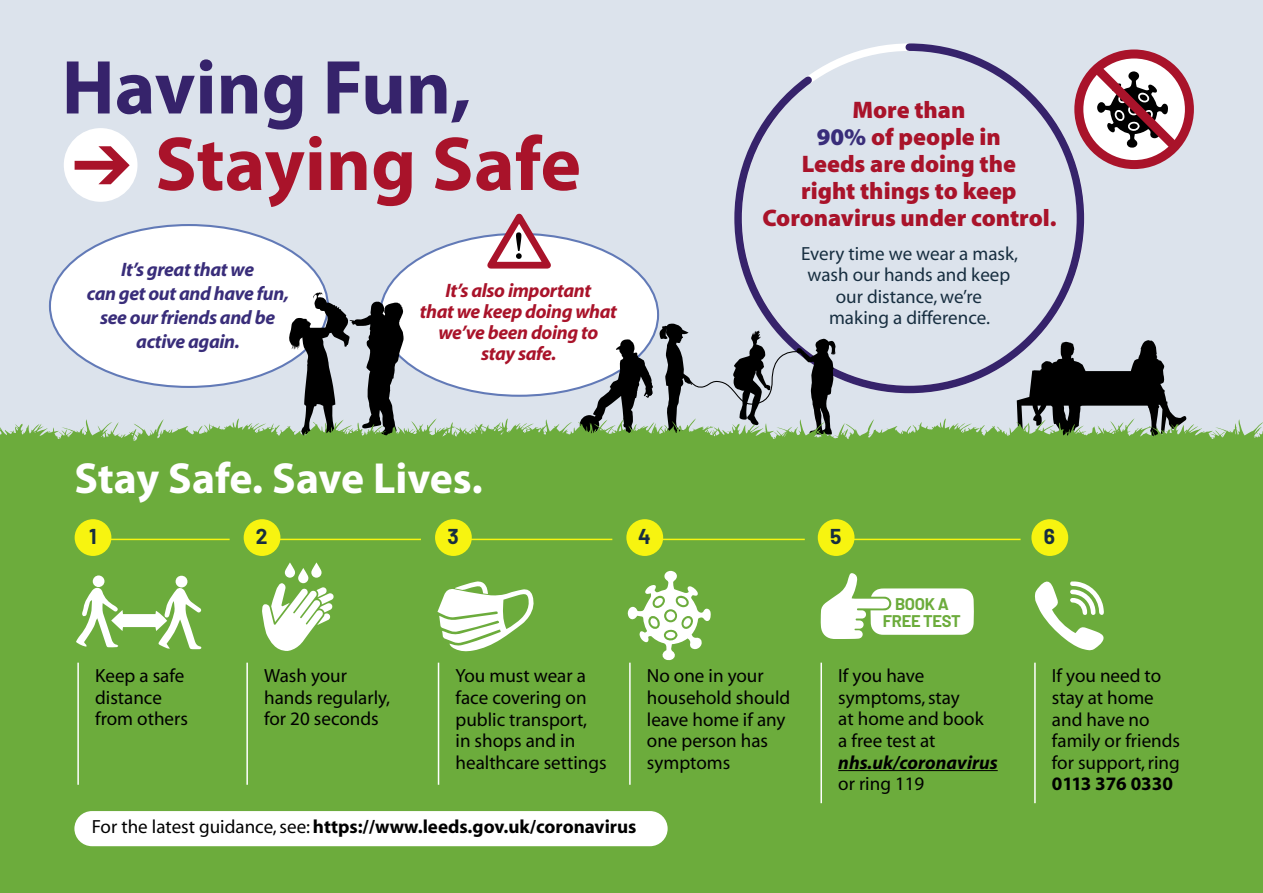
<style>
.page{position:relative;width:1263px;height:893px;background:#fff}
.page>*{position:absolute;margin:0;border:0;box-sizing:border-box;transform-origin:0 0}
.t1{font:700 77.1px "Myriad Pro";color:#a9132a}
.t2{font:700 77.1px "Myriad Pro";color:#36236b}
.t3{font:700 43.65px "Myriad Pro";color:#fff}
.t4{font:24px/27px "Myriad Black Norm";color:#a9132a;text-align:center}
.t5{font:700 21px "Barlow";color:#172e40}
.t6{font:19.5px/24px "Myriad Bold Norm It";letter-spacing:-.02em;color:#392d7a;text-align:center}
.t7{font:19.5px/21px "Myriad Bold Norm It";letter-spacing:-.02em;color:#a9132a;text-align:center}
.t8{font:19.05px/21.6px "Myriad";color:#000}
.t9{font:19.05px/21.6px "Myriad";color:#172e40;text-align:center}
.t10{font:19.05px "Myriad Bold Norm";color:#000}
.t11{font:19.05px "Myriad Bold Norm It";color:#000}
.t12{font:700 16.5px/16.5px "Barlow";letter-spacing:-.02em;color:#6cac3c;text-align:center}
.s1{color:#392d7a}
.s2{font-family:"Myriad"}
</style>
<div class="page">
<div style="left:0;top:0;width:1263px;height:480px;background:#dce3ec"></div>
<div style="left:380px;top:234px;width:278px;height:162px;background:#fff;border-radius:50%"></div>
<svg style="left:481px;top:213px;width:78px;height:56px"></svg>
<svg style="left:734px;top:43px;width:351px;height:351px"></svg>
<div style="left:50px;top:225px;width:278px;height:162px;background:#fff;border-radius:50%"></div>
<svg style="left:288px;top:292px;width:116px;height:126px"></svg>
<div style="left:0;top:487px;width:1263px;height:406px;background:#6cac3c"></div>
<svg style="left:76px;top:586px;width:126px;height:63px"></svg>
<div style="left:176px;top:576px;width:11px;height:11px;background:#fff;border-radius:50%"></div>
<div style="left:93px;top:575px;width:12px;height:12px;background:#fff;border-radius:50%"></div>
<svg style="left:437px;top:581px;width:97px;height:71px"></svg>
<svg style="left:627px;top:571px;width:84px;height:89px"></svg>
<svg style="left:1035px;top:581px;width:69px;height:69px"></svg>
<svg style="left:262px;top:562px;width:72px;height:89px"></svg>
<hr style="left:838px;top:770px;width:160px;height:1px;background:#000">
<hr style="left:77px;top:663px;width:2px;height:122px;background:#fff">
<hr style="left:246px;top:663px;width:2px;height:122px;background:#fff">
<hr style="left:438px;top:663px;width:1px;height:122px;background:#fff">
<hr style="left:629px;top:663px;width:2px;height:122px;background:#fff">
<hr style="left:820px;top:663px;width:2px;height:140px;background:#fff">
<hr style="left:1034px;top:663px;width:2px;height:140px;background:#fff">
<div style="left:75px;top:519px;width:36px;height:37px;background:#f7f410;border-radius:50%"></div>
<div style="left:244px;top:519px;width:36px;height:37px;background:#f7f410;border-radius:50%"></div>
<div style="left:435px;top:519px;width:37px;height:37px;background:#f7f410;border-radius:50%"></div>
<div style="left:626px;top:519px;width:37px;height:37px;background:#f7f410;border-radius:50%"></div>
<div style="left:818px;top:519px;width:36px;height:37px;background:#f7f410;border-radius:50%"></div>
<div style="left:1031px;top:519px;width:37px;height:37px;background:#f7f410;border-radius:50%"></div>
<svg style="left:820px;top:573px;width:154px;height:66px"></svg>
<hr style="left:104px;top:539px;width:126px;height:1px;background:#f7f410">
<hr style="left:274px;top:539px;width:147px;height:1px;background:#f7f410">
<hr style="left:466px;top:539px;width:146px;height:1px;background:#f7f410">
<hr style="left:658px;top:539px;width:147px;height:1px;background:#f7f410">
<hr style="left:848px;top:539px;width:172px;height:1px;background:#f7f410">
<div style="left:1074px;top:50px;width:120px;height:119px;border:9px solid #a9132a;border-radius:50%"></div>
<svg style="left:1084px;top:56px;width:103px;height:103px;background:#bf999f"></svg>
<div style="left:64px;top:128px;width:73px;height:74px;background:#fff;border-radius:50%"></div>
<svg style="left:75px;top:146px;width:55px;height:38px"></svg>
<svg style="left:0;top:418px;width:1263px;height:69px;background:#7ab252"></svg>
<svg style="left:580px;top:323px;width:256px;height:112px"></svg>
<svg style="left:1017px;top:340px;width:170px;height:113px"></svg>
<div style="left:74px;top:811px;width:594px;height:35px;background:#fff;border-radius:18px"></div>
<h1 class="t2" style="left:62px;top:37px;width:411px">Having Fun,</h1>
<h1 class="t1" style="left:155px;top:114px;width:427px">Staying Safe</h1>
<p class="t6" style="left:87px;top:258px;width:204px">It’s great that we<br>can get out and have fun, see our friends and be active again.</p>
<p class="t7" style="left:420px;top:281px;width:199px">It’s also important<br>that we keep doing what we’ve been doing to stay safe.</p>
<h2 class="t3" style="left:74px;top:450px;width:410px">Stay Safe. Save Lives.</h2>
<p class="t4" style="left:762px;top:98px;width:296px">More than<br><span class="s1">90%</span> of people in<br>Leeds are doing the<br>right things to keep<br>Coronavirus under control.</p>
<p class="t9" style="left:801px;top:243px;width:218px">Every time we wear a mask, wash our hands and keep our distance, we’re<br>making a difference.</p>
<p class="t5" style="left:89px;top:521px;width:9px">1</p>
<p class="t5" style="left:256px;top:521px;width:13px">2</p>
<p class="t5" style="left:447px;top:521px;width:13px">3</p>
<p class="t5" style="left:638px;top:521px;width:14px">4</p>
<p class="t5" style="left:830px;top:521px;width:13px">5</p>
<p class="t5" style="left:1044px;top:521px;width:13px">6</p>
<p class="t12" style="left:883px;top:594px;width:79px">BOOK A<br>FREE TEST</p>
<p class="t8" style="left:95px;top:666px;width:94px">Keep a safe distance from others</p>
<p class="t8" style="left:264px;top:666px;width:127px">Wash your hands regularly, for 20 seconds</p>
<p class="t8" style="left:455px;top:666px;width:153px">You must wear a face covering on public transport, in shops and in healthcare settings</p>
<p class="t8" style="left:647px;top:666px;width:145px">No one in your household should leave home if any one person has symptoms</p>
<p class="t8" style="left:838px;top:666px;width:147px">If you have symptoms, stay<br>at home and book a free test at</p>
<p class="t11" style="left:838px;top:752px;width:161px">nhs.uk/coronavirus</p>
<p class="t8" style="left:838px;top:774px;width:88px">or ring 119</p>
<p class="t10" style="left:92px;top:817px;width:546px"><span class="s2">For the latest guidance, see:</span> https://www.leeds.gov.uk/coronavirus</p>
<p class="t8" style="left:1052px;top:666px;width:130px">If you need to stay at home and have no family or friends for support, ring</p>
<p class="t10" style="left:1052px;top:774px;width:123px">0113 376 0330</p>
</div>
